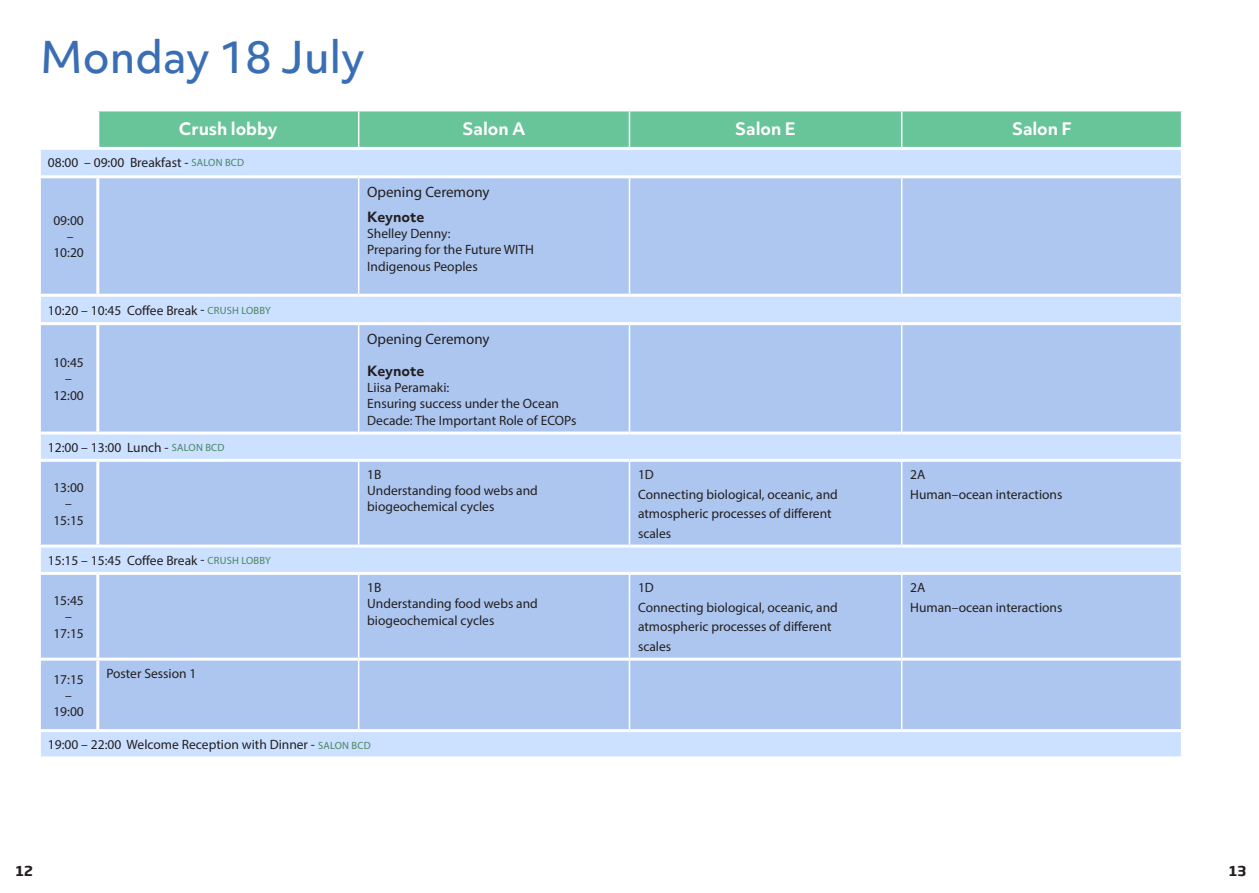
<style>
.page{position:relative;width:1259px;height:893px;background:#fff}
.page>*{position:absolute;margin:0;border:0;box-sizing:border-box;transform-origin:0 0}
.t1{font:500 42px "Objektiv Mk 3";color:#3a6eb4}
.t2{font:700 16.5px "Objektiv Mk 3";color:#fff}
.t3{font:15px "Myriad Pro";color:#231f20}
.t4{font:13.5px/19.5px "Myriad Pro";color:#231f20}
.t5{font:700 13.5px "Objektiv Mk 3";letter-spacing:-.005em;color:#231f20}
.t6{font:700 13.5px "Soho Gothic Pro";color:#231f20}
.s1{font-size:10.5px;color:#498562}
</style>
<div class="page">
<div style="left:99px;top:111px;width:1081px;height:36px;background:#68c499"></div>
<div style="left:39px;top:148px;width:1143px;height:29px;background:#cce0ff"></div>
<div style="left:41px;top:178px;width:1139px;height:116px;background:#adc7f0"></div>
<div style="left:41px;top:297px;width:1139px;height:459px;background:#cce0ff"></div>
<svg style="left:41px;top:325px;width:1139px;height:404px;background:#b1c9f1"></svg>
<hr style="left:358px;top:178px;width:1px;height:116px;background:#fff">
<hr style="left:629px;top:178px;width:1px;height:116px;background:#fff">
<hr style="left:901px;top:178px;width:1px;height:116px;background:#fff">
<hr style="left:358px;top:325px;width:1px;height:107px;background:#fff">
<hr style="left:629px;top:325px;width:1px;height:107px;background:#fff">
<hr style="left:901px;top:325px;width:1px;height:107px;background:#fff">
<hr style="left:358px;top:462px;width:1px;height:83px;background:#fff">
<hr style="left:629px;top:462px;width:1px;height:83px;background:#fff">
<hr style="left:901px;top:462px;width:1px;height:83px;background:#fff">
<hr style="left:358px;top:575px;width:1px;height:83px;background:#fff">
<hr style="left:629px;top:575px;width:1px;height:83px;background:#fff">
<hr style="left:901px;top:575px;width:1px;height:83px;background:#fff">
<hr style="left:358px;top:661px;width:1px;height:68px;background:#fff">
<hr style="left:629px;top:661px;width:1px;height:68px;background:#fff">
<hr style="left:901px;top:661px;width:1px;height:68px;background:#fff">
<hr style="left:358px;top:111px;width:1px;height:36px;background:#fff">
<hr style="left:629px;top:111px;width:1px;height:36px;background:#fff">
<hr style="left:901px;top:111px;width:1px;height:36px;background:#fff">
<hr style="left:38px;top:147px;width:60px;height:3px;background:#fff">
<hr style="left:38px;top:150px;width:3px;height:25px;background:#fff">
<hr style="left:98px;top:147px;width:261px;height:3px;background:#fff">
<hr style="left:359px;top:147px;width:270px;height:3px;background:#fff">
<hr style="left:629px;top:147px;width:272px;height:3px;background:#fff">
<hr style="left:901px;top:147px;width:282px;height:3px;background:#fff">
<hr style="left:1180px;top:150px;width:3px;height:25px;background:#fff">
<hr style="left:38px;top:175px;width:60px;height:3px;background:#fff">
<hr style="left:98px;top:175px;width:261px;height:3px;background:#fff">
<hr style="left:96px;top:178px;width:3px;height:116px;background:#fff">
<hr style="left:359px;top:175px;width:270px;height:3px;background:#fff">
<hr style="left:629px;top:175px;width:272px;height:3px;background:#fff">
<hr style="left:901px;top:175px;width:282px;height:3px;background:#fff">
<hr style="left:38px;top:322px;width:60px;height:3px;background:#fff">
<hr style="left:98px;top:322px;width:261px;height:3px;background:#fff">
<hr style="left:96px;top:325px;width:3px;height:107px;background:#fff">
<hr style="left:359px;top:322px;width:270px;height:3px;background:#fff">
<hr style="left:629px;top:322px;width:272px;height:3px;background:#fff">
<hr style="left:901px;top:322px;width:282px;height:3px;background:#fff">
<hr style="left:38px;top:432px;width:60px;height:3px;background:#fff">
<hr style="left:98px;top:432px;width:261px;height:3px;background:#fff">
<hr style="left:359px;top:432px;width:270px;height:3px;background:#fff">
<hr style="left:629px;top:432px;width:272px;height:3px;background:#fff">
<hr style="left:901px;top:432px;width:282px;height:3px;background:#fff">
<hr style="left:38px;top:459px;width:60px;height:3px;background:#fff">
<hr style="left:98px;top:459px;width:261px;height:3px;background:#fff">
<hr style="left:96px;top:462px;width:3px;height:83px;background:#fff">
<hr style="left:359px;top:459px;width:270px;height:3px;background:#fff">
<hr style="left:629px;top:459px;width:272px;height:3px;background:#fff">
<hr style="left:901px;top:459px;width:282px;height:3px;background:#fff">
<hr style="left:38px;top:545px;width:60px;height:3px;background:#fff">
<hr style="left:98px;top:545px;width:261px;height:3px;background:#fff">
<hr style="left:359px;top:545px;width:270px;height:3px;background:#fff">
<hr style="left:629px;top:545px;width:272px;height:3px;background:#fff">
<hr style="left:901px;top:545px;width:282px;height:3px;background:#fff">
<hr style="left:38px;top:572px;width:60px;height:3px;background:#fff">
<hr style="left:98px;top:572px;width:261px;height:3px;background:#fff">
<hr style="left:96px;top:575px;width:3px;height:83px;background:#fff">
<hr style="left:359px;top:572px;width:270px;height:3px;background:#fff">
<hr style="left:629px;top:572px;width:272px;height:3px;background:#fff">
<hr style="left:901px;top:572px;width:282px;height:3px;background:#fff">
<hr style="left:38px;top:658px;width:60px;height:3px;background:#fff">
<hr style="left:98px;top:658px;width:261px;height:3px;background:#fff">
<hr style="left:96px;top:661px;width:3px;height:68px;background:#fff">
<hr style="left:359px;top:658px;width:270px;height:3px;background:#fff">
<hr style="left:629px;top:658px;width:272px;height:3px;background:#fff">
<hr style="left:901px;top:658px;width:282px;height:3px;background:#fff">
<hr style="left:38px;top:729px;width:60px;height:3px;background:#fff">
<hr style="left:98px;top:729px;width:261px;height:3px;background:#fff">
<hr style="left:359px;top:729px;width:270px;height:3px;background:#fff">
<hr style="left:629px;top:729px;width:272px;height:3px;background:#fff">
<hr style="left:901px;top:729px;width:282px;height:3px;background:#fff">
<p class="t1" style="left:40px;top:28px;width:326px">Monday 18 July</p>
<p class="t2" style="left:179px;top:118px;width:100px">Crush lobby</p>
<p class="t2" style="left:462px;top:118px;width:65px">Salon A</p>
<p class="t2" style="left:735px;top:118px;width:62px">Salon E</p>
<p class="t2" style="left:1012px;top:118px;width:61px">Salon F</p>
<p class="t4" style="left:48px;top:153px;width:198px">08:00 – 09:00 Breakfast - <span class="s1">SALON BCD</span></p>
<p class="t4" style="left:53px;top:210px;width:32px">09:00</p>
<p class="t4" style="left:67px;top:227px;width:8px">–</p>
<p class="t4" style="left:53px;top:243px;width:32px">10:20</p>
<p class="t4" style="left:48px;top:300px;width:224px">10:20 – 10:45 Coffee Break - <span class="s1">CRUSH LOBBY</span></p>
<p class="t4" style="left:53px;top:353px;width:32px">10:45</p>
<p class="t4" style="left:65px;top:369px;width:8px">–</p>
<p class="t4" style="left:53px;top:385px;width:32px">12:00</p>
<p class="t4" style="left:48px;top:437px;width:178px">12:00 – 13:00 Lunch - <span class="s1">SALON BCD</span></p>
<p class="t4" style="left:53px;top:478px;width:32px">13:00</p>
<p class="t4" style="left:65px;top:494px;width:8px">–</p>
<p class="t4" style="left:53px;top:510px;width:32px">15:15</p>
<p class="t4" style="left:48px;top:550px;width:224px">15:15 – 15:45 Coffee Break - <span class="s1">CRUSH LOBBY</span></p>
<p class="t4" style="left:53px;top:591px;width:32px">15:45</p>
<p class="t4" style="left:65px;top:607px;width:8px">–</p>
<p class="t4" style="left:53px;top:623px;width:32px">17:15</p>
<p class="t4" style="left:53px;top:669px;width:32px">17:15</p>
<p class="t4" style="left:65px;top:685px;width:8px">–</p>
<p class="t4" style="left:53px;top:702px;width:32px">19:00</p>
<p class="t4" style="left:106px;top:663px;width:92px">Poster Session 1</p>
<p class="t3" style="left:367px;top:182px;width:124px">Opening Ceremony</p>
<p class="t5" style="left:367px;top:207px;width:59px">Keynote</p>
<p class="t4" style="left:367px;top:224px;width:85px">Shelley Denny:</p>
<p class="t4" style="left:367px;top:241px;width:168px;line-height:16.2px">Preparing for the Future WITH<br>Indigenous Peoples</p>
<p class="t3" style="left:367px;top:329px;width:124px">Opening Ceremony</p>
<p class="t5" style="left:367px;top:361px;width:59px">Keynote</p>
<p class="t4" style="left:367px;top:378px;width:84px">Liisa Peramaki:</p>
<p class="t4" style="left:367px;top:395px;width:211px;line-height:16.2px">Ensuring success under the Ocean<br>Decade: The Important Role of ECOPs</p>
<p class="t4" style="left:367px;top:465px;width:16px">1B</p>
<p class="t4" style="left:367px;top:481px;width:172px">Understanding food webs and</p>
<p class="t4" style="left:367px;top:497px;width:129px">biogeochemical cycles</p>
<p class="t4" style="left:367px;top:578px;width:16px">1B</p>
<p class="t4" style="left:367px;top:594px;width:172px">Understanding food webs and</p>
<p class="t4" style="left:367px;top:610px;width:129px">biogeochemical cycles</p>
<p class="t4" style="left:48px;top:735px;width:324px">19:00 – 22:00 Welcome Reception with Dinner - <span class="s1">SALON BCD</span></p>
<p class="t4" style="left:638px;top:465px;width:17px">1D</p>
<p class="t4" style="left:638px;top:484px;width:201px">Connecting biological, oceanic, and atmospheric processes of different scales</p>
<p class="t4" style="left:638px;top:578px;width:17px">1D</p>
<p class="t4" style="left:638px;top:597px;width:201px">Connecting biological, oceanic, and atmospheric processes of different scales</p>
<p class="t4" style="left:910px;top:465px;width:17px">2A</p>
<p class="t4" style="left:910px;top:484px;width:154px">Human–ocean interactions</p>
<p class="t4" style="left:910px;top:578px;width:17px">2A</p>
<p class="t4" style="left:910px;top:597px;width:154px">Human–ocean interactions</p>
<p class="t6" style="left:16px;top:860px;width:18px">12</p>
<p class="t6" style="left:1229px;top:860px;width:18px">13</p>
</div>
